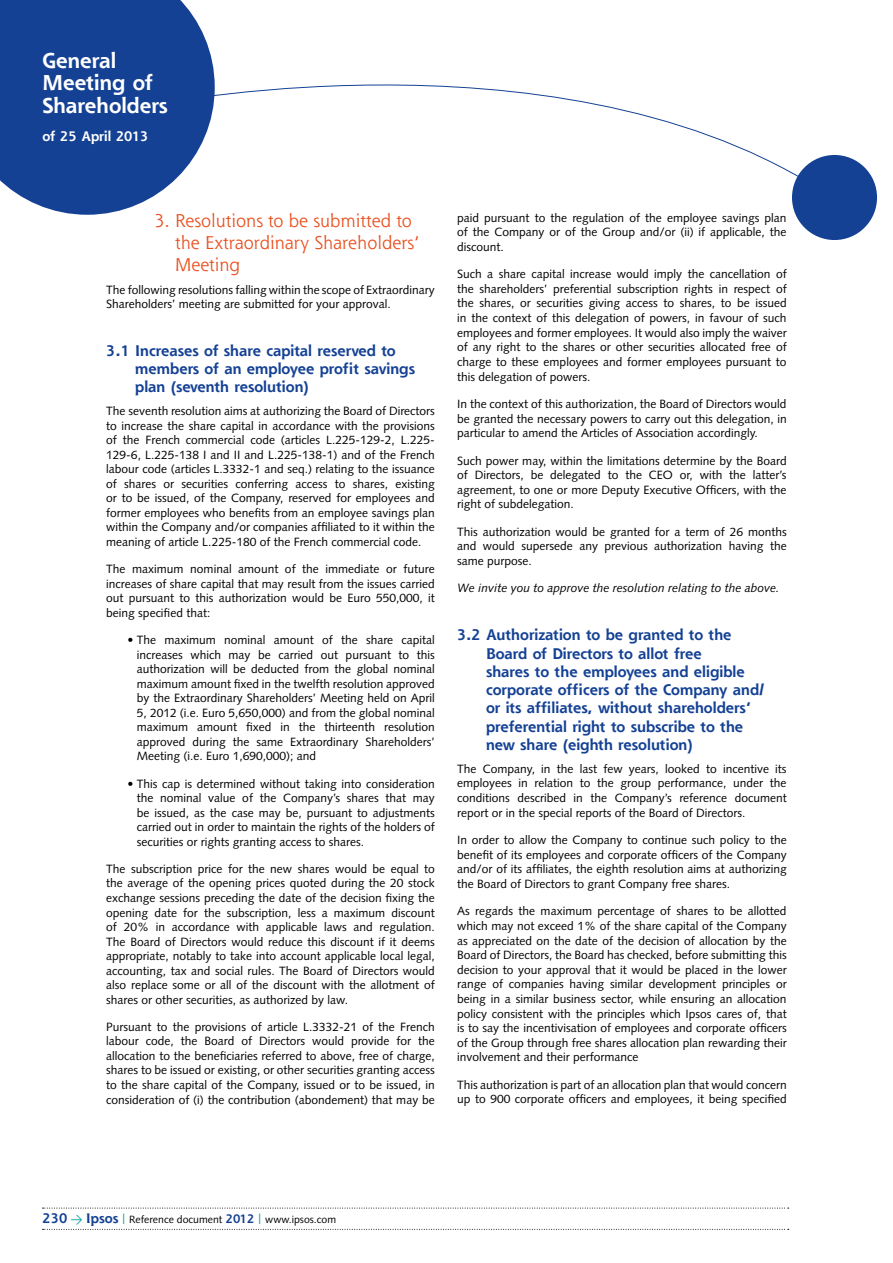
<style>
.page{position:relative;width:893px;height:1263px;background:#fff}
.page>*{position:absolute;margin:0;border:0;box-sizing:border-box;transform-origin:0 0}
.t1{font:700 21px/22.5px "Shannon";color:#fff}
.t2{font:18px/21.8px "Shannon";color:#e84e1c}
.t3{font:700 15px/18.1px "Shannon";color:#144194}
.t4{font:700 13.5px "Shannon";color:#fff}
.t5{font:12px/14.5px "Syntax";color:#000;text-align:justify}
.t6{font:italic 12px "Syntax";color:#000}
.t7{font:10.5px "Syntax";color:#000}
.s1{font-family:"Shannon";font-weight:700;font-size:13.5px;color:#144194}
.s2{font-family:"DIN";font-size:12px;color:#009f9f}
.s3{font-family:"Shannon";font-weight:700;font-size:12px;color:#144194}
</style>
<div class="page">
<svg style="left:43px;top:1208px;width:746px;height:1px"></svg>
<svg style="left:43px;top:1229px;width:746px;height:1px"></svg>
<div style="left:792px;top:155px;width:85px;height:85px;background:#144194;border-radius:50%"></div>
<div style="left:0;top:0;width:197px;height:215px;background:#144194"></div>
<svg style="left:159px;top:21px;width:682px;height:183px"></svg>
<h1 class="t1" style="left:43px;top:49px;width:127px">General<br>Meeting of<br>Shareholders</h1>
<p class="t4" style="left:43px;top:127px;width:107px">of 25 April 2013</p>
<h2 class="t2" style="left:175px;top:209px;width:246px;text-indent:-21px">3. Resolutions to be submitted to the Extraordinary Shareholders’<br>Meeting</h2>
<p class="t5" style="left:106px;top:282px;width:330px">The following resolutions falling within the scope of Extraordinary<br>Shareholders’ meeting are submitted for your approval.</p>
<p class="t3" style="left:135px;top:341px;width:281px;text-indent:-29px">3.1 Increases of share capital reserved to members of an employee profit savings plan (seventh resolution)</p>
<p class="t5" style="left:106px;top:404px;width:330px">The seventh resolution aims at authorizing the Board of Directors to increase the share capital in accordance with the provisions of the French commercial code (articles L.225-129-2, L.225- 129-6, L.225-138 I and II and L.225-138-1) and of the French labour code (articles L.3332-1 and seq.) relating to the issuance of shares or securities conferring access to shares, existing or to be issued, of the Company, reserved for employees and former employees who benefits from an employee savings plan within the Company and/or companies affiliated to it within the meaning of article L.225-180 of the French commercial code.</p>
<p class="t5" style="left:106px;top:562px;width:330px">The maximum nominal amount of the immediate or future increases of share capital that may result from the issues carried out pursuant to this authorization would be Euro 550,000, it being specified that:</p>
<p class="t5" style="left:137px;top:633px;width:299px;text-indent:-9px">• The maximum nominal amount of the share capital increases which may be carried out pursuant to this authorization will be deducted from the global nominal maximum amount fixed in the twelfth resolution approved by the Extraordinary Shareholders’ Meeting held on April 5, 2012 (i.e. Euro 5,650,000) and from the global nominal maximum amount fixed in the thirteenth resolution approved during the same Extraordinary Shareholders’ Meeting (i.e. Euro 1,690,000); and</p>
<p class="t5" style="left:137px;top:776px;width:299px;text-indent:-9px">• This cap is determined without taking into consideration the nominal value of the Company’s shares that may be issued, as the case may be, pursuant to adjustments carried out in order to maintain the rights of the holders of securities or rights granting access to shares.</p>
<p class="t5" style="left:106px;top:861px;width:330px">The subscription price for the new shares would be equal to the average of the opening prices quoted during the 20 stock exchange sessions preceding the date of the decision fixing the opening date for the subscription, less a maximum discount of 20% in accordance with applicable laws and regulation.<br>The Board of Directors would reduce this discount if it deems appropriate, notably to take into account applicable local legal, accounting, tax and social rules. The Board of Directors would also replace some or all of the discount with the allotment of shares or other securities, as authorized by law.</p>
<p class="t5" style="left:106px;top:1019px;width:330px">Pursuant to the provisions of article L.3332-21 of the French labour code, the Board of Directors would provide for the allocation to the beneficiaries referred to above, free of charge, shares to be issued or existing, or other securities granting access to the share capital of the Company, issued or to be issued, in consideration of (i) the contribution (abondement) that may be</p>
<p class="t5" style="left:457px;top:210px;width:331px">paid pursuant to the regulation of the employee savings plan of the Company or of the Group and/or (ii) if applicable, the discount.</p>
<p class="t5" style="left:457px;top:267px;width:331px">Such a share capital increase would imply the cancellation of the shareholders’ preferential subscription rights in respect of the shares, or securities giving access to shares, to be issued in the context of this delegation of powers, in favour of such employees and former employees. It would also imply the waiver of any right to the shares or other securities allocated free of charge to these employees and former employees pursuant to this delegation of powers.</p>
<p class="t5" style="left:457px;top:396px;width:331px">In the context of this authorization, the Board of Directors would be granted the necessary powers to carry out this delegation, in particular to amend the Articles of Association accordingly.</p>
<p class="t5" style="left:457px;top:453px;width:331px">Such power may, within the limitations determine by the Board of Directors, be delegated to the CEO or, with the latter’s agreement, to one or more Deputy Executive Officers, with the right of subdelegation.</p>
<p class="t5" style="left:457px;top:524px;width:331px">This authorization would be granted for a term of 26 months and would supersede any previous authorization having the same purpose.</p>
<p class="t6" style="left:457px;top:581px;width:324px">We invite you to approve the resolution relating to the above.</p>
<p class="t3" style="left:486px;top:626px;width:280px;text-indent:-29px">3.2 Authorization to be granted to the Board of Directors to allot free<br>shares to the employees and eligible corporate officers of the Company and/ or its affiliates, without shareholders’ preferential right to subscribe to the new share (eighth resolution)</p>
<p class="t5" style="left:457px;top:761px;width:331px">The Company, in the last few years, looked to incentive its employees in relation to the group performance, under the conditions described in the Company’s reference document report or in the special reports of the Board of Directors.</p>
<p class="t5" style="left:457px;top:833px;width:331px">In order to allow the Company to continue such policy to the benefit of its employees and corporate officers of the Company and/or of its affiliates, the eighth resolution aims at authorizing the Board of Directors to grant Company free shares.</p>
<p class="t5" style="left:457px;top:904px;width:331px">As regards the maximum percentage of shares to be allotted which may not exceed 1% of the share capital of the Company as appreciated on the date of the decision of allocation by the Board of Directors, the Board has checked, before submitting this decision to your approval that it would be placed in the lower range of companies having similar development principles or being in a similar business sector, while ensuring an allocation policy consistent with the principles which Ipsos cares of, that is to say the incentivisation of employees and corporate officers of the Group through free shares allocation plan rewarding their involvement and their performance</p>
<p class="t5" style="left:457px;top:1077px;width:331px">This authorization is part of an allocation plan that would concern up to 900 corporate officers and employees, it being specified</p>
<p class="t7" style="left:43px;top:1213px;width:295px"><span class="s1">230</span> <span class="s2">&gt;</span> <span class="s1">Ipsos</span> <span class="s2">|</span> Reference document <span class="s3">2012</span> <span class="s2">|</span> www.ipsos.com</p>
</div>
